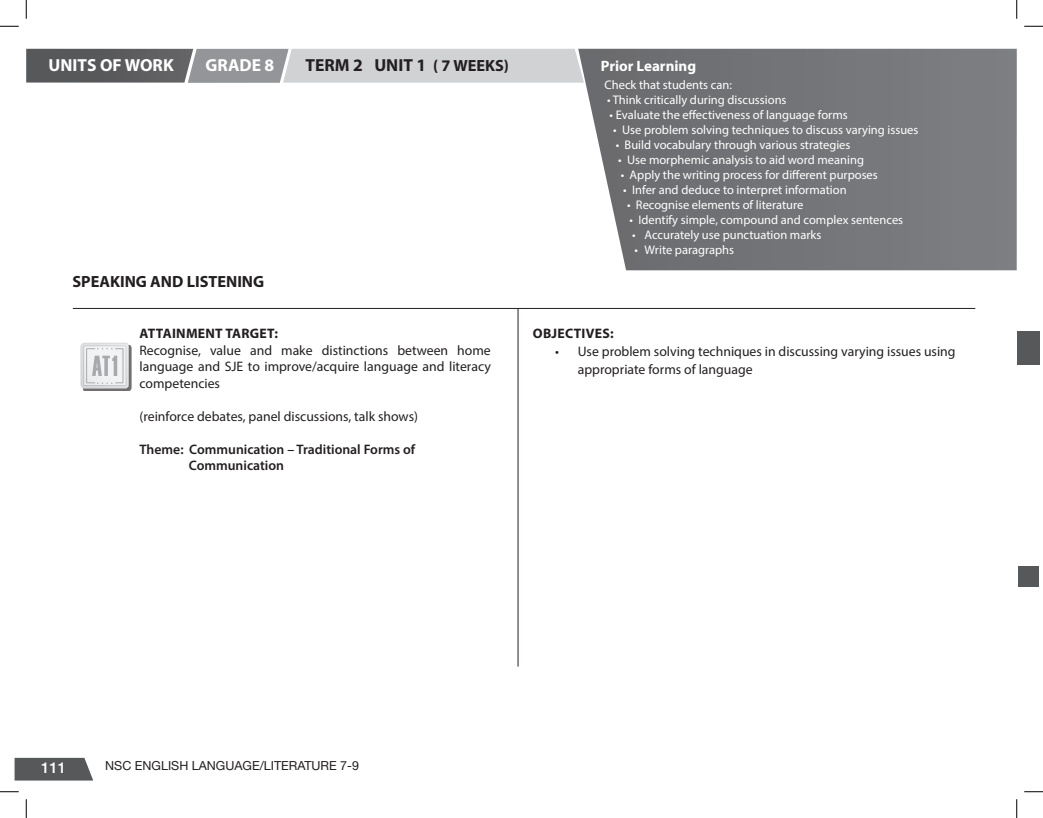
<style>
.page{position:relative;width:1043px;height:818px;background:#fff}
.page>*{position:absolute;margin:0;border:0;box-sizing:border-box;transform-origin:0 0}
.t1{font:700 17.5px "Myriad Pro";color:#231f20}
.t2{font:700 17.5px "Myriad Pro";color:#fff}
.t3{font:700 16.25px "Myriad Pro";color:#231f20}
.t4{font:700 15px "Myriad Pro";color:#fff}
.t5{font:500 15px "Helvetica Neue LT Std";color:#fff}
.t6{font:13.75px/16.5px "Myriad Pro";color:#231f20}
.t7{font:600 13.75px/16.5px "Myriad Pro";color:#231f20}
.t8{font:700 13.75px "Myriad Pro";letter-spacing:.02em;color:#231f20}
.t9{font:12.5px "Myriad Pro";color:#fff}
.t10{font:12.5px "Helvetica Neue LT Std";color:#231f20}
.s1{font-size:16.25px}
</style>
<div class="page">
<svg style="left:15px;top:757px;width:78px;height:23px;background:#666768"></svg>
<svg style="left:26px;top:49px;width:552px;height:34px;background:#a5a6a8"></svg>
<svg style="left:578px;top:49px;width:438px;height:221px;background:#7c7d80"></svg>
<hr style="left:73px;top:308px;width:902px;height:1px;background:#231f20">
<div style="left:83px;top:345px;width:48px;height:46px;background:#231f20;opacity:.65"></div>
<svg style="left:81px;top:343px;width:48px;height:45px"></svg>
<hr style="left:517px;top:308px;width:1px;height:358px;background:#231f20">
<div style="left:1016px;top:331px;width:23px;height:34px;background:#57585a"></div>
<div style="left:1018px;top:565px;width:21px;height:21px;background:#57585a"></div>
<svg style="left:0;top:25px;width:19px;height:2px"></svg>
<svg style="left:1024px;top:25px;width:18px;height:2px"></svg>
<svg style="left:0;top:791px;width:19px;height:1px"></svg>
<svg style="left:1024px;top:791px;width:18px;height:1px"></svg>
<svg style="left:25px;top:0;width:2px;height:19px"></svg>
<svg style="left:25px;top:799px;width:2px;height:19px"></svg>
<svg style="left:1016px;top:0;width:1px;height:19px"></svg>
<svg style="left:1016px;top:799px;width:1px;height:19px"></svg>
<h1 class="t2" style="left:49px;top:54px;width:127px">UNITS OF WORK</h1>
<h1 class="t2" style="left:206px;top:54px;width:70px">GRADE 8</h1>
<h1 class="t1" style="left:305px;top:54px;width:205px">TERM 2 UNIT 1 <span class="s1">( 7 WEEKS)</span></h1>
<h2 class="t3" style="left:73px;top:271px;width:193px">SPEAKING AND LISTENING</h2>
<p class="t8" style="left:140px;top:324px;width:140px">ATTAINMENT TARGET:</p>
<p class="t6" style="left:139px;top:341px;width:353px;text-align:justify">Recognise, value and make distinctions between home language and SJE to improve/acquire language and literacy competencies</p>
<p class="t6" style="left:139px;top:407px;width:280px">(reinforce debates, panel discussions, talk shows)</p>
<p class="t7" style="left:189px;top:440px;width:228px;text-indent:-49px">Theme: Communication – Traditional Forms of<br>Communication</p>
<p class="t4" style="left:601px;top:56px;width:97px">Prior Learning</p>
<p class="t9" style="left:604px;top:77px;width:129px">Check that students can:</p>
<p class="t9" style="left:607px;top:92px;width:181px">• Think critically during discussions</p>
<p class="t9" style="left:609px;top:107px;width:240px">• Evaluate the effectiveness of language forms</p>
<p class="t9" style="left:613px;top:122px;width:307px">• Use problem solving techniques to discuss varying issues</p>
<p class="t9" style="left:616px;top:137px;width:236px">• Build vocabulary through various strategies</p>
<p class="t9" style="left:618px;top:152px;width:247px">• Use morphemic analysis to aid word meaning</p>
<p class="t9" style="left:621px;top:167px;width:258px">• Apply the writing process for different purposes</p>
<p class="t9" style="left:623px;top:182px;width:225px">• Infer and deduce to interpret information</p>
<p class="t9" style="left:627px;top:197px;width:178px">• Recognise elements of literature</p>
<p class="t9" style="left:629px;top:212px;width:275px">• Identify simple, compound and complex sentences</p>
<p class="t9" style="left:632px;top:227px;width:191px">• Accurately use punctuation marks</p>
<p class="t9" style="left:634px;top:242px;width:101px">• Write paragraphs</p>
<p class="t8" style="left:533px;top:324px;width:82px">OBJECTIVES:</p>
<p class="t6" style="left:577px;top:342px;width:379px;line-height:18px;text-indent:-23px">• Use problem solving techniques in discussing varying issues using appropriate forms of language</p>
<p class="t5" style="left:41px;top:759px;width:27px">111</p>
<p class="t10" style="left:105px;top:758px;width:255px">NSC ENGLISH LANGUAGE/LITERATURE 7-9</p>
</div>
